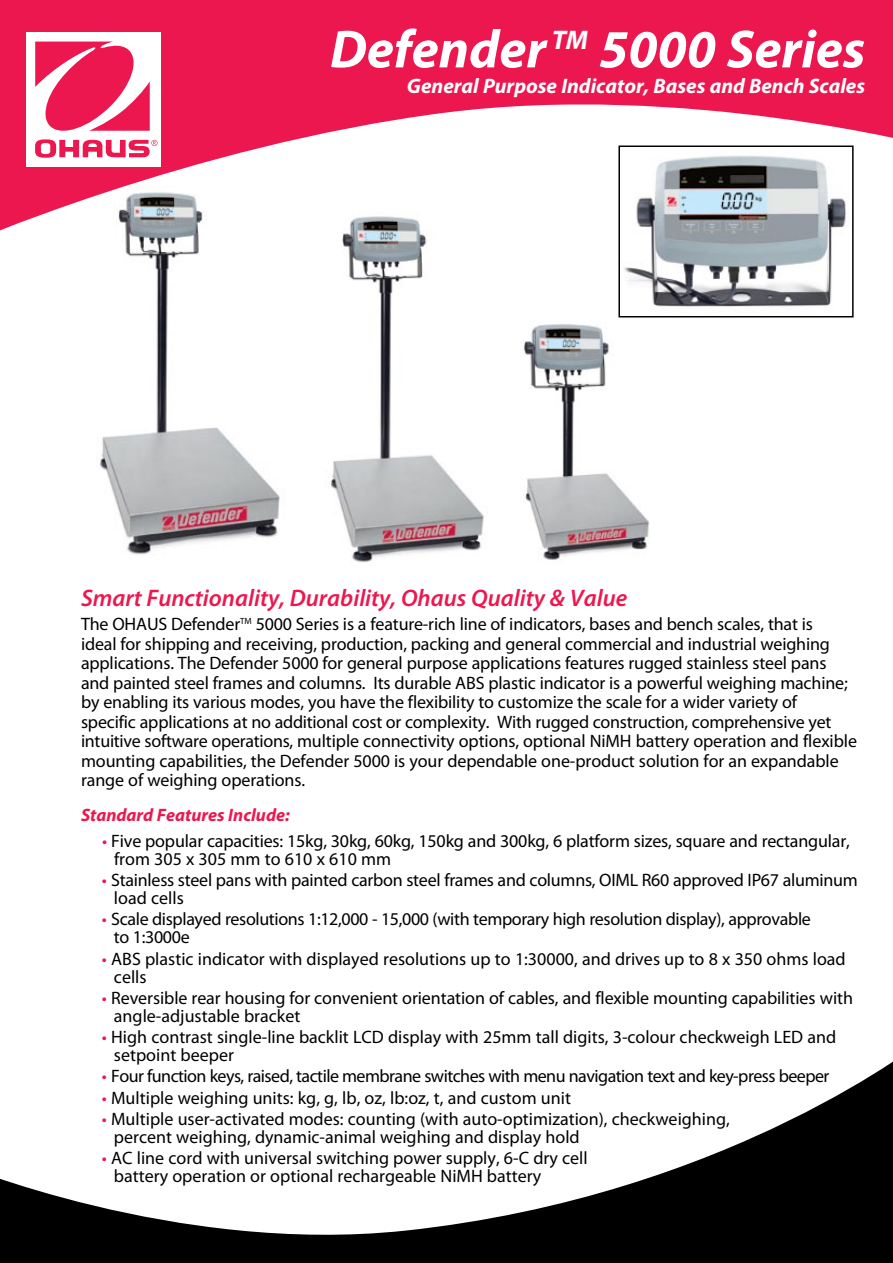
<style>
.page{position:relative;width:893px;height:1263px;background:#fff}
.page>*{position:absolute;margin:0;border:0;box-sizing:border-box;transform-origin:0 0}
.t1{font:italic 700 54px "Myriad Pro";color:#fff}
.t2{font:italic 600 24px "Myriad Pro";color:#ed174f}
.t3{font:italic 700 21px "Myriad Pro";color:#fff}
.t4{font:18px/19.5px "Myriad Pro";letter-spacing:-.01em;color:#000}
.t5{font:18px "Myriad Pro";letter-spacing:-.03em;color:#000}
.t6{font:italic 700 18px "Myriad Pro";color:#ed174f}
.s1{color:#ed174f}
</style>
<div class="page">
<img style="left:99px;top:247px;width:181px;height:308px">
<svg style="left:0;top:0;width:893px;height:247px;fill:#ed174f"></svg>
<div style="left:26px;top:32px;width:135px;height:135px;background:#fff"></div>
<svg style="left:35px;top:42px;width:123px;height:116px"></svg>
<svg style="left:0;top:1061px;width:893px;height:202px"></svg>
<div style="left:312px;top:199px;width:195px;height:370px;background:#fff"></div>
<img style="left:331px;top:216px;width:153px;height:346px">
<img style="left:523px;top:324px;width:127px;height:236px">
<img style="left:621px;top:150px;width:230px;height:157px">
<div style="left:618px;top:146px;width:236px;height:171px;border:2px solid #000"></div>
<h1 class="t1" style="left:330px;top:14px;width:537px">Defender <sup>TM</sup> 5000 Series</h1>
<p class="t3" style="left:407px;top:72px;width:460px">General Purpose Indicator, Bases and Bench Scales</p>
<h2 class="t2" style="left:81px;top:582px;width:548px">Smart Functionality, Durability, Ohaus Quality &amp; Value</h2>
<p class="t4" style="left:81px;top:614px;width:777px">The OHAUS Defender<sup>TM</sup> 5000 Series is a feature-rich line of indicators, bases and bench scales, that is<br>ideal for shipping and receiving, production, packing and general commercial and industrial weighing applications. The Defender 5000 for general purpose applications features rugged stainless steel pans and painted steel frames and columns. Its durable ABS plastic indicator is a powerful weighing machine; by enabling its various modes, you have the flexibility to customize the scale for a wider variety of<br>specific applications at no additional cost or complexity. With rugged construction, comprehensive yet intuitive software operations, multiple connectivity options, optional NiMH battery operation and flexible mounting capabilities, the Defender 5000 is your dependable one-product solution for an expandable range of weighing operations.</p>
<p class="t6" style="left:81px;top:803px;width:210px">Standard Features Include:</p>
<p class="t4" style="left:114px;top:831px;width:737px;line-height:18px;text-indent:-12px"><span class="s1">•</span> Five popular capacities: 15kg, 30kg, 60kg, 150kg and 300kg, 6 platform sizes, square and rectangular, from 305 x 305 mm to 610 x 610 mm</p>
<p class="t4" style="left:114px;top:871px;width:745px;line-height:18px;text-indent:-12px"><span class="s1">•</span> Stainless steel pans with painted carbon steel frames and columns, OIML R60 approved IP67 aluminum load cells</p>
<p class="t4" style="left:114px;top:910px;width:698px;line-height:18px;text-indent:-12px"><span class="s1">•</span> Scale displayed resolutions 1:12,000 - 15,000 (with temporary high resolution display), approvable to 1:3000e</p>
<p class="t4" style="left:114px;top:949px;width:733px;line-height:18px;text-indent:-12px"><span class="s1">•</span> ABS plastic indicator with displayed resolutions up to 1:30000, and drives up to 8 x 350 ohms load cells</p>
<p class="t4" style="left:114px;top:988px;width:741px;line-height:18px;text-indent:-12px"><span class="s1">•</span> Reversible rear housing for convenient orientation of cables, and flexible mounting capabilities with angle-adjustable bracket</p>
<p class="t4" style="left:114px;top:1028px;width:724px;line-height:18px;text-indent:-12px"><span class="s1">•</span> High contrast single-line backlit LCD display with 25mm tall digits, 3-colour checkweigh LED and setpoint beeper</p>
<p class="t5" style="left:102px;top:1065px;width:729px"><span class="s1">•</span> Four function keys, raised, tactile membrane switches with menu navigation text and key-press beeper</p>
<p class="t4" style="left:102px;top:1087px;width:471px"><span class="s1">•</span> Multiple weighing units: kg, g, lb, oz, lb:oz, t, and custom unit</p>
<p class="t4" style="left:114px;top:1109px;width:617px;line-height:18px;text-indent:-12px"><span class="s1">•</span> Multiple user-activated modes: counting (with auto-optimization), checkweighing, percent weighing, dynamic-animal weighing and display hold</p>
<p class="t4" style="left:114px;top:1149px;width:475px;line-height:18px;text-indent:-12px"><span class="s1">•</span> AC line cord with universal switching power supply, 6-C dry cell battery operation or optional rechargeable NiMH battery</p>
</div>
